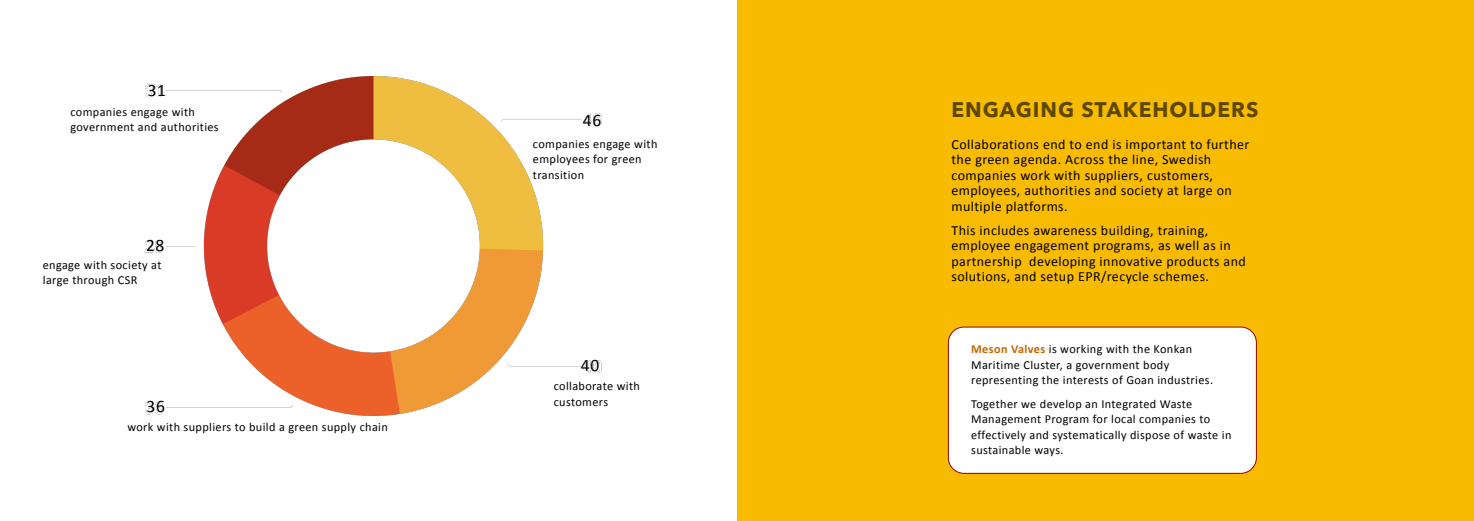
<style>
.page{position:relative;width:1474px;height:521px;background:#fff}
.page>*{position:absolute;margin:0;border:0;box-sizing:border-box;transform-origin:0 0}
.t1{font:700 21px "Avenir Next LT Pro";letter-spacing:.045em;color:rgb(0 0 0/.62)}
.t2{font:17.5px "Calibri";letter-spacing:.03em;color:#000}
.t3{font:14px/15.4px "Calibri";letter-spacing:.03em;color:#000}
.t4{font:12.25px/15.4px "Calibri";letter-spacing:.03em;color:#000}
.s1{font-weight:700;color:#c16800}
</style>
<div class="page">
<div style="left:737px;top:0;width:736px;height:521px;background:#f8bb00"></div>
<img style="left:144px;top:76px;width:458px;height:340px">
<div style="left:948px;top:327px;width:308px;height:146px;background:#fff;border:1px solid #960000;border-radius:16px"></div>
<h2 class="t2" style="left:148px;top:83px;width:20px">31</h2>
<p class="t4" style="left:70px;top:105px;width:150px">companies engage with government and authorities</p>
<h1 class="t1" style="left:951px;top:101px;width:308px">ENGAGING STAKEHOLDERS</h1>
<p class="t4" style="left:533px;top:137px;width:126px">companies engage with employees for green transition</p>
<h2 class="t2" style="left:583px;top:113px;width:20px">46</h2>
<p class="t3" style="left:951px;top:138px;width:299px">Collaborations end to end is important to further the green agenda. Across the line, Swedish companies work with suppliers, customers, employees, authorities and society at large on multiple platforms.</p>
<p class="t3" style="left:951px;top:224px;width:296px">This includes awareness building, training, employee engagement programs, as well as in partnership developing innovative products and solutions, and setup EPR/recycle schemes.</p>
<h2 class="t2" style="left:146px;top:238px;width:20px">28</h2>
<p class="t4" style="left:43px;top:258px;width:120px">engage with society at large through CSR</p>
<h2 class="t2" style="left:147px;top:399px;width:20px">36</h2>
<p class="t4" style="left:127px;top:420px;width:262px">work with suppliers to build a green supply chain</p>
<h2 class="t2" style="left:581px;top:358px;width:20px">40</h2>
<p class="t4" style="left:553px;top:379px;width:88px">collaborate with customers</p>
<p class="t4" style="left:971px;top:342px;width:243px"><span class="s1">Meson Valves</span> is working with the Konkan<br>Maritime Cluster, a government body representing the interests of Goan industries.</p>
<p class="t4" style="left:971px;top:397px;width:262px">Together we develop an Integrated Waste Management Program for local companies to effectively and systematically dispose of waste in sustainable ways.</p>
</div>
